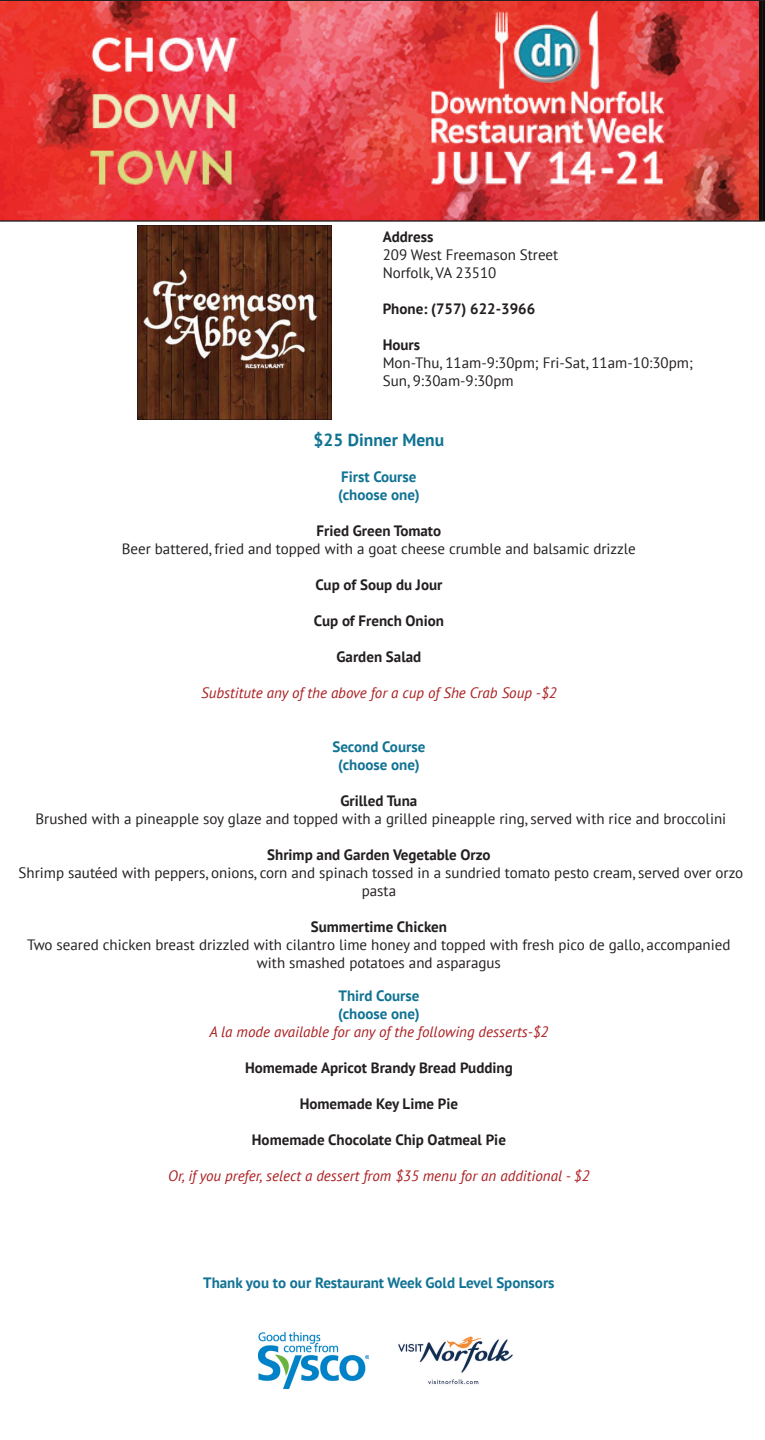
<style>
.page{position:relative;width:765px;height:1440px;background:#fff}
.page>*{position:absolute;margin:0;border:0;box-sizing:border-box;transform-origin:0 0}
.t1{font:700 17.5px "PT Sans";color:#117394}
.t2{font:15px/18px "PT Sans";color:#231f20}
.t3{font:700 15px "PT Sans";color:#231f20}
.t4{font:italic 15px "PT Sans";color:#ab1e21}
.t5{font:700 15px/18px "PT Sans";color:#117394}
</style>
<div class="page">
<img style="left:138px;top:226px;width:193px;height:193px">
<img style="left:0;top:0;width:763px;height:221px">
<img style="left:258px;top:1333px;width:110px;height:55px">
<img style="left:398px;top:1336px;width:115px;height:49px">
<p class="t3" style="left:383px;top:227px;width:52px">Address</p>
<p class="t2" style="left:383px;top:245px;width:177px">209 West Freemason Street<br>Norfolk, VA 23510</p>
<p class="t3" style="left:383px;top:299px;width:154px">Phone: (757) 622-3966</p>
<p class="t3" style="left:383px;top:335px;width:39px">Hours</p>
<p class="t2" style="left:383px;top:353px;width:312px">Mon-Thu, 11am-9:30pm; Fri-Sat, 11am-10:30pm;<br>Sun, 9:30am-9:30pm</p>
<p class="t1" style="left:314px;top:428px;width:132px">$25 Dinner Menu</p>
<p class="t5" style="left:338px;top:467px;width:83px">First Course (choose one)</p>
<p class="t3" style="left:317px;top:521px;width:126px">Fried Green Tomato</p>
<p class="t2" style="left:122px;top:539px;width:516px">Beer battered, fried and topped with a goat cheese crumble and balsamic drizzle</p>
<p class="t3" style="left:315px;top:575px;width:128px">Cup of Soup du Jour</p>
<p class="t3" style="left:314px;top:611px;width:132px">Cup of French Onion</p>
<p class="t3" style="left:336px;top:647px;width:86px">Garden Salad</p>
<p class="t4" style="left:201px;top:683px;width:357px">Substitute any of the above for a cup of She Crab Soup -$2</p>
<p class="t5" style="left:332px;top:737px;width:94px;text-align:center">Second Course (choose one)</p>
<p class="t3" style="left:340px;top:791px;width:78px">Grilled Tuna</p>
<p class="t2" style="left:36px;top:809px;width:692px">Brushed with a pineapple soy glaze and topped with a grilled pineapple ring, served with rice and broccolini</p>
<p class="t3" style="left:267px;top:845px;width:225px">Shrimp and Garden Vegetable Orzo</p>
<p class="t2" style="left:19px;top:863px;width:726px;text-align:center">Shrimp sautéed with peppers, onions, corn and spinach tossed in a sundried tomato pesto cream, served over orzo pasta</p>
<p class="t3" style="left:311px;top:917px;width:138px">Summertime Chicken</p>
<p class="t2" style="left:27px;top:935px;width:705px;text-align:center">Two seared chicken breast drizzled with cilantro lime honey and topped with fresh pico de gallo, accompanied with smashed potatoes and asparagus</p>
<p class="t5" style="left:338px;top:986px;width:83px">Third Course (choose one)</p>
<p class="t4" style="left:209px;top:1022px;width:340px">A la mode available for any of the following desserts-$2</p>
<p class="t3" style="left:245px;top:1058px;width:269px">Homemade Apricot Brandy Bread Pudding</p>
<p class="t3" style="left:300px;top:1094px;width:160px">Homemade Key Lime Pie</p>
<p class="t3" style="left:252px;top:1130px;width:256px">Homemade Chocolate Chip Oatmeal Pie</p>
<p class="t4" style="left:168px;top:1166px;width:423px">Or, if you prefer, select a dessert from $35 menu for an additional - $2</p>
<p class="t5" style="left:203px;top:1273px;width:353px">Thank you to our Restaurant Week Gold Level Sponsors</p>
</div>
